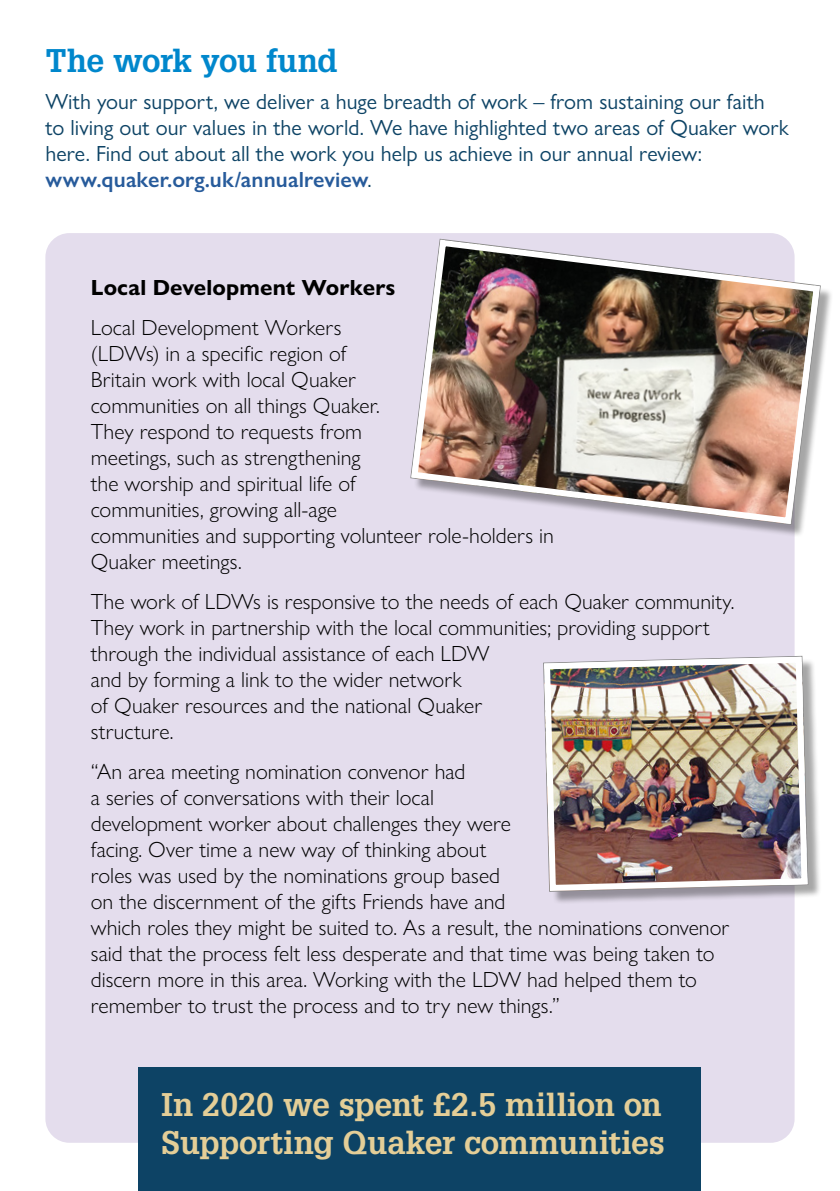
<style>
.page{position:relative;width:840px;height:1191px;background:#fff}
.page>*{position:absolute;margin:0;border:0;box-sizing:border-box;transform-origin:0 0}
.t1{font:700 32px/38px "Glypha";letter-spacing:-.01em;color:#e4ce97}
.t2{font:700 32px "Glypha";letter-spacing:-.015em;color:#0087cc}
.t3{font:300 22px/26px "Gill Sans Nova";color:#000}
.t4{font:22px/26px "Gill Sans Nova";color:#0d4365}
.t5{font:700 22px "Gill Sans Nova";letter-spacing:.005em;color:#000}
.s1{font-weight:600;color:#275b9b}
</style>
<div class="page">
<div style="left:45px;top:233px;width:749px;height:909px;background:#e4dded;border-radius:24px"></div>
<div style="left:139px;top:1067px;width:561px;height:124px;background:#0d4365"></div>
<div style="left:546px;top:659px;width:275px;height:246px;background:#000;opacity:.35"></div>
<svg style="left:546px;top:610px;width:262px;height:327px"></svg>
<img style="left:546px;top:663px;width:261px;height:228px">
<div style="left:543px;top:656px;width:264px;height:235px;border:6px solid #fff;border-radius:6px"></div>
<div style="left:413px;top:242px;width:420px;height:296px;background:#000;opacity:.35"></div>
<svg style="left:413px;top:527px;width:407px;height:7px"></svg>
<img style="left:410px;top:236px;width:412px;height:291px">
<h1 class="t2" style="left:45px;top:40px;width:293px">The work you fund</h1>
<p class="t4" style="left:45px;top:88px;width:744px">With your support, we deliver a huge breadth of work – from sustaining our faith to living out our values in the world. We have highlighted two areas of Quaker work here. Find out about all the work you help us achieve in our annual review: <span class="s1">www.quaker.org.uk/annualreview</span>.</p>
<p class="t5" style="left:91px;top:273px;width:306px">Local Development Workers</p>
<p class="t3" style="left:91px;top:314px;width:464px">Local Development Workers<br>(LDWs) in a specific region of<br>Britain work with local Quaker<br>communities on all things Quaker.<br>They respond to requests from<br>meetings, such as strengthening<br>the worship and spiritual life of<br>communities, growing all-age<br>communities and supporting volunteer role-holders in<br>Quaker meetings.</p>
<p class="t3" style="left:91px;top:588px;width:644px">The work of LDWs is responsive to the needs of each Quaker community.<br>They work in partnership with the local communities; providing support through the individual assistance of each LDW<br>and by forming a link to the wider network<br>of Quaker resources and the national Quaker<br>structure.</p>
<p class="t3" style="left:91px;top:758px;width:639px">“An area meeting nomination convenor had<br>a series of conversations with their local<br>development worker about challenges they were<br>facing. Over time a new way of thinking about<br>roles was used by the nominations group based<br>on the discernment of the gifts Friends have and<br>which roles they might be suited to. As a result, the nominations convenor said that the process felt less desperate and that time was being taken to discern more in this area. Working with the LDW had helped them to remember to trust the process and to try new things.”</p>
<h1 class="t1" style="left:161px;top:1084px;width:504px">In 2020 we spent £2.5 million on<br>Supporting Quaker communities</h1>
</div>
